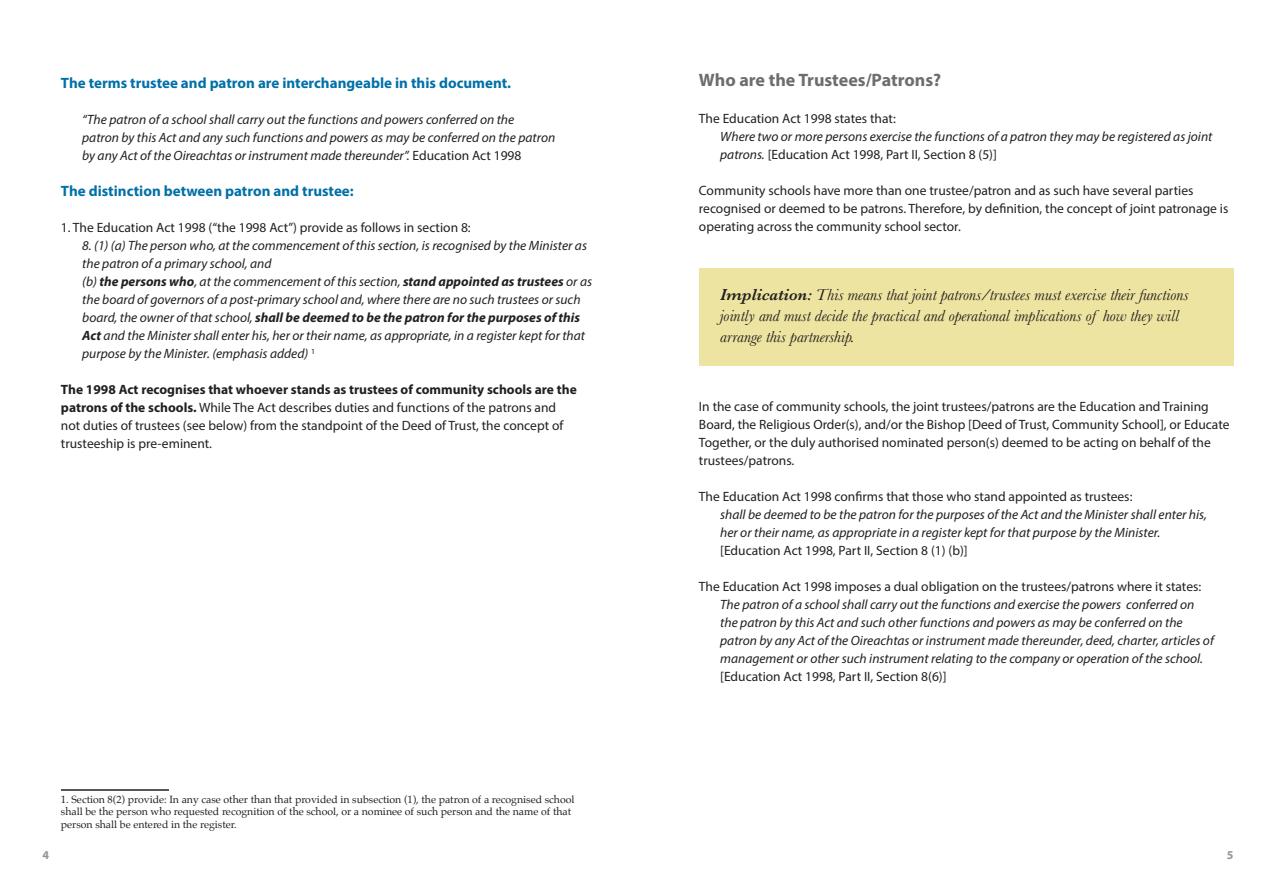
<style>
.page{position:relative;width:1276px;height:893px;background:#fff}
.page>*{position:absolute;margin:0;border:0;box-sizing:border-box;transform-origin:0 0}
.t1{font:700 18px "Myriad Pro";color:#6c6d70}
.t2{font:italic 16.5px/21px "Baskerville";color:#231f20}
.t3{font:700 15px "Myriad Pro";color:#0070a8}
.t4{font:italic 13.5px/18px "Myriad Pro";color:#231f20}
.t5{font:13.5px/18px "Myriad Pro";color:#231f20}
.t6{font:700 12px "Myriad Pro";color:#939598}
.t7{font:10.5px/12.6px "Palatino";color:#231f20}
.s1{font-style:normal}
.s2{font-weight:700}
.s3{font-weight:600}
</style>
<div class="page">
<hr style="left:61px;top:789px;width:108px;height:2px;background:#231f20">
<div style="left:699px;top:268px;width:534px;height:98px;background:#eee4a1"></div>
<p class="t3" style="left:61px;top:73px;width:451px">The terms trustee and patron are interchangeable in this document.</p>
<p class="t4" style="left:82px;top:110px;width:433px">“The patron of a school shall carry out the functions and powers conferred on the</p>
<p class="t4" style="left:82px;top:128px;width:474px">patron by this Act and any such functions and powers as may be conferred on the patron by any Act of the Oireachtas or instrument made thereunder”. <span class="s1">Education Act 1998</span></p>
<p class="t3" style="left:61px;top:181px;width:294px">The distinction between patron and trustee:</p>
<p class="t5" style="left:61px;top:218px;width:411px">1. The Education Act 1998 (“the 1998 Act”) provide as follows in section 8:</p>
<p class="t4" style="left:82px;top:236px;width:506px">8. (1) (a) The person who, at the commencement of this section, is recognised by the Minister as the patron of a primary school, and</p>
<p class="t4" style="left:82px;top:272px;width:511px">(b) <span class="s2">the persons who</span>, at the commencement of this section, <span class="s2">stand appointed as trustees</span> or as the board of governors of a post-primary school and, where there are no such trustees or such board, the owner of that school, <span class="s2">shall be deemed to be the patron for the purposes of this Act</span> and the Minister shall enter his, her or their name, as appropriate, in a register kept for that purpose by the Minister. (emphasis added) <sup>1</sup></p>
<p class="t5" style="left:61px;top:380px;width:517px"><span class="s2">The 1998 Act recognises that whoever stands as trustees of community schools are the patrons of the schools.</span> While The Act describes duties and functions of the patrons and not duties of trustees (see below) from the standpoint of the Deed of Trust, the concept of trusteeship is pre-eminent.</p>
<p class="t7" style="left:61px;top:793px;width:515px">1. Section 8(2) provide: In any case other than that provided in subsection (1), the patron of a recognised school shall be the person who requested recognition of the school, or a nominee of such person and the name of that person shall be entered in the register.</p>
<p class="t1" style="left:699px;top:68px;width:244px">Who are the Trustees/Patrons?</p>
<p class="t5" style="left:699px;top:109px;width:198px">The Education Act 1998 states that:</p>
<p class="t4" style="left:720px;top:127px;width:494px">Where two or more persons exercise the functions of a patron they may be registered as joint patrons. <span class="s1">[Education Act 1998, Part II, Section 8 (5)]</span></p>
<p class="t5" style="left:699px;top:181px;width:531px">Community schools have more than one trustee/patron and as such have several parties recognised or deemed to be patrons. Therefore, by definition, the concept of joint patronage is operating across the community school sector.</p>
<p class="t2" style="left:720px;top:284px;width:470px"><span class="s3">Implication:</span> This means that joint patrons/trustees must exercise their functions jointly and must decide the practical and operational implications of how they will arrange this partnership.</p>
<p class="t5" style="left:699px;top:397px;width:532px">In the case of community schools, the joint trustees/patrons are the Education and Training Board, the Religious Order(s), and/or the Bishop [Deed of Trust, Community School], or Educate Together, or the duly authorised nominated person(s) deemed to be acting on behalf of the trustees/patrons.</p>
<p class="t5" style="left:699px;top:487px;width:435px">The Education Act 1998 confirms that those who stand appointed as trustees:</p>
<p class="t4" style="left:720px;top:505px;width:488px">shall be deemed to be the patron for the purposes of the Act and the Minister shall enter his, her or their name, as appropriate in a register kept for that purpose by the Minister.</p>
<p class="t5" style="left:720px;top:541px;width:249px">[Education Act 1998, Part II, Section 8 (1) (b)]</p>
<p class="t5" style="left:699px;top:577px;width:504px">The Education Act 1998 imposes a dual obligation on the trustees/patrons where it states:</p>
<p class="t4" style="left:720px;top:595px;width:495px">The patron of a school shall carry out the functions and exercise the powers conferred on the patron by this Act and such other functions and powers as may be conferred on the patron by any Act of the Oireachtas or instrument made thereunder, deed, charter, articles of management or other such instrument relating to the company or operation of the school.</p>
<p class="t5" style="left:720px;top:667px;width:228px">[Education Act 1998, Part II, Section 8(6)]</p>
<p class="t6" style="left:43px;top:848px;width:8px">4</p>
<p class="t6" style="left:1226px;top:848px;width:8px">5</p>
</div>
